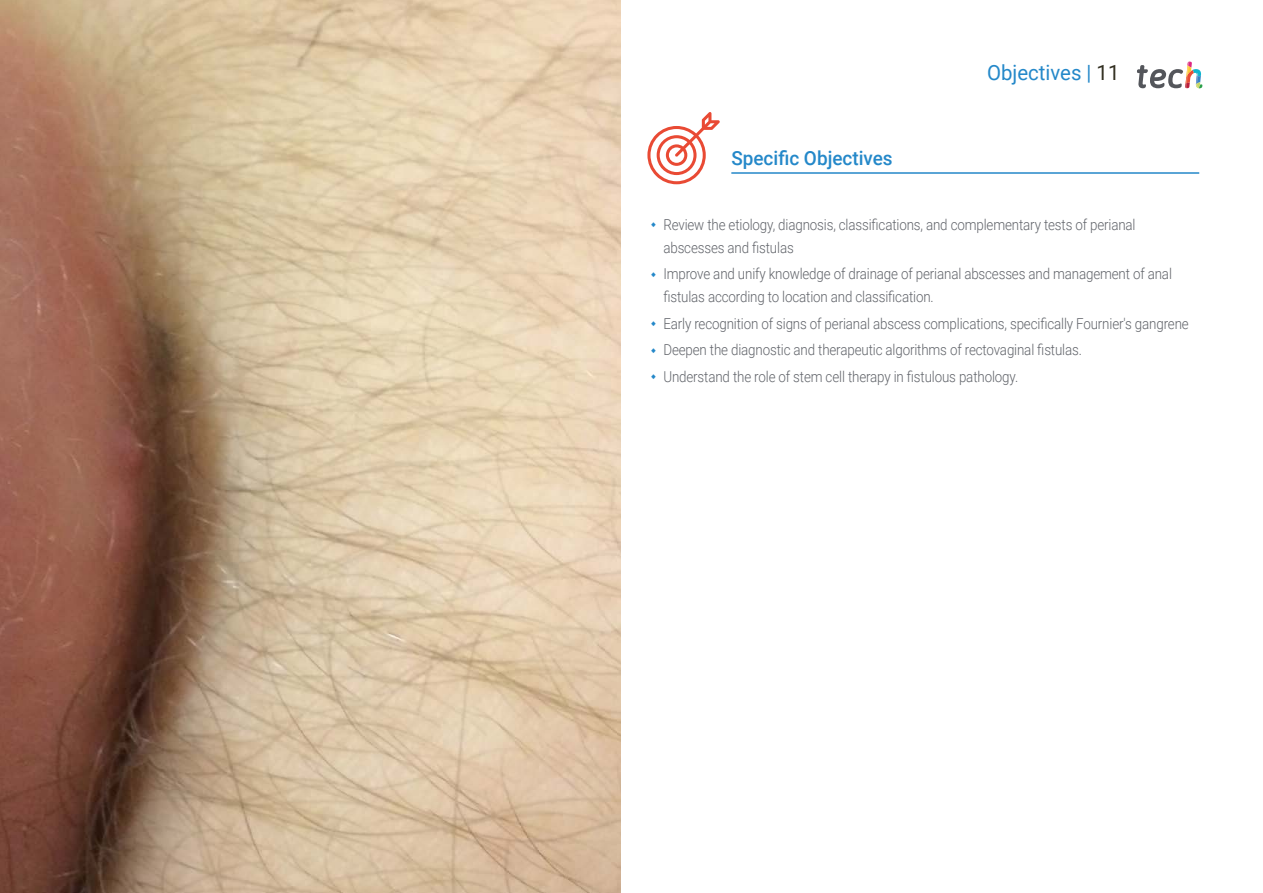
<style>
.page{position:relative;width:1263px;height:893px;background:#fff}
.page>*{position:absolute;margin:0;border:0;box-sizing:border-box;transform-origin:0 0}
.t1{font:21px "Roboto";color:#2488c9}
.t2{font:500 19.5px "Roboto";color:#2488c9}
.t3{font:300 15px/22.5px "Roboto";letter-spacing:-.01em;color:#61646a;scale:.89 1}
.s1{color:#312e20}
</style>
<div class="page">
<svg style="left:647px;top:112px;width:73px;height:72px"></svg>
<hr style="left:731px;top:173px;width:468px;height:1px;background:#2488c9">
<img style="left:0;top:0;width:621px;height:893px">
<svg style="left:1137px;top:62px;width:65px;height:27px"></svg>
<h2 class="t2" style="left:731px;top:144px;width:163px">Specific Objectives</h2>
<h1 class="t1" style="left:987px;top:57px;width:134px">Objectives | <span class="s1">11</span></h1>
<p class="t3" style="left:663px;top:213px;width:532px">Review the etiology, diagnosis, classifications, and complementary tests of perianal abscesses and fistulas</p>
<p class="t3" style="left:663px;top:262px;width:573px">Improve and unify knowledge of drainage of perianal abscesses and management of anal fistulas according to location and classification.</p>
<p class="t3" style="left:663px;top:309px;width:592px;line-height:26.7px">Early recognition of signs of perianal abscess complications, specifically Fournier's gangrene<br>Deepen the diagnostic and therapeutic algorithms of rectovaginal fistulas.<br>Understand the role of stem cell therapy in fistulous pathology.</p>
</div>
